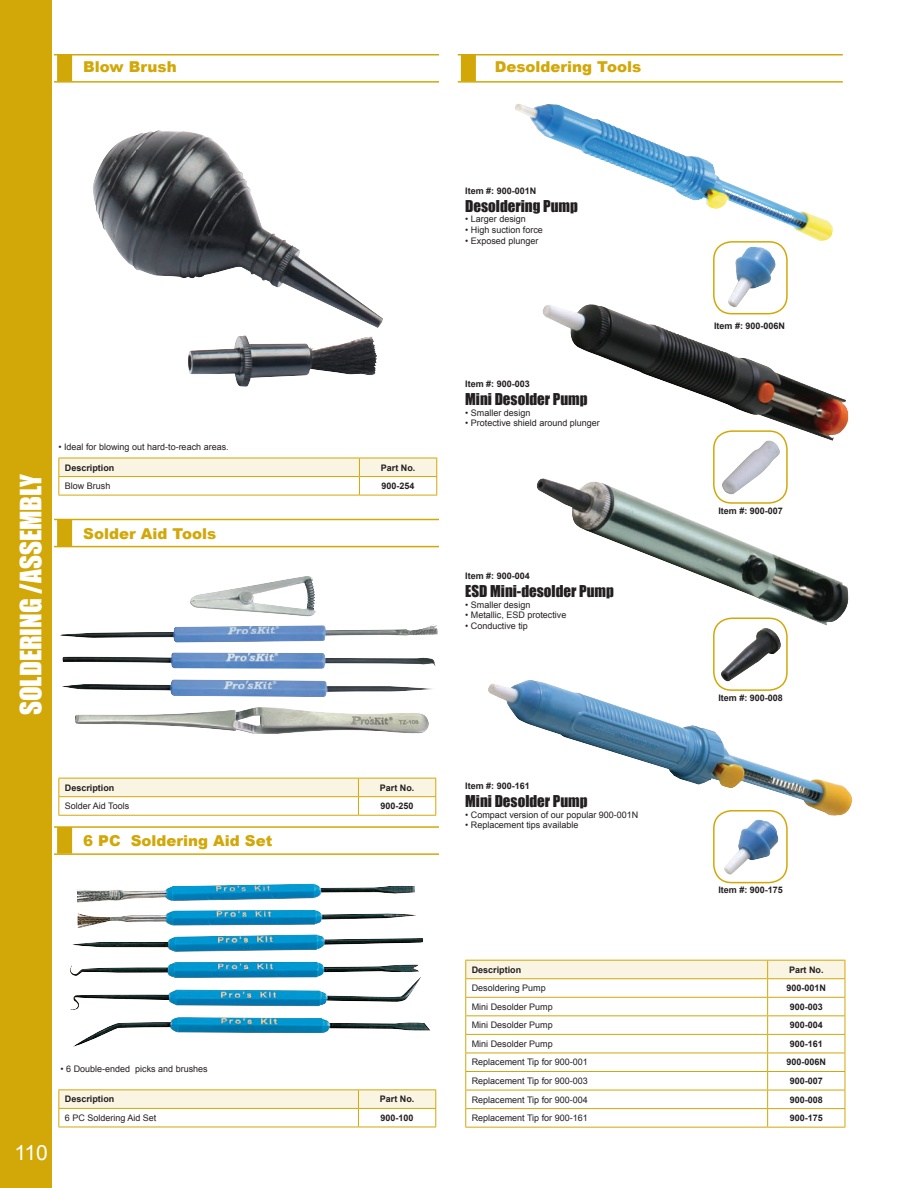
<style>
.page{position:relative;width:918px;height:1188px;background:#fff}
.page>*{position:absolute;margin:0;border:0;box-sizing:border-box;transform-origin:0 0}
.t1{font:27px "Impact";color:#fff}
.t2{font:21px "Arial";color:#fff}
.t3{font:15px "Impact";color:#231f20}
.t4{font:900 15px "Arial";color:#d2a808}
.t5{font:9px "Arial";color:#231f20}
.t6{font:700 9px "Arial";color:#231f20}
</style>
<div class="page">
<div style="left:0;top:0;width:52px;height:1188px;background:#d2a808"></div>
<img style="left:515px;top:104px;width:318px;height:138px">
<img style="left:542px;top:303px;width:307px;height:138px">
<img style="left:537px;top:478px;width:312px;height:148px">
<img style="left:488px;top:679px;width:364px;height:138px">
<img style="left:727px;top:247px;width:49px;height:60px">
<img style="left:721px;top:440px;width:60px;height:55px">
<img style="left:720px;top:628px;width:62px;height:55px">
<img style="left:724px;top:819px;width:55px;height:56px">
<div style="left:713px;top:241px;width:75px;height:73px;border:2px solid #d2a808;border-radius:18px"></div>
<div style="left:713px;top:430px;width:75px;height:74px;border:2px solid #d2a808;border-radius:18px"></div>
<div style="left:713px;top:618px;width:75px;height:73px;border:2px solid #d2a808;border-radius:18px"></div>
<div style="left:713px;top:810px;width:75px;height:73px;border:2px solid #d2a808;border-radius:18px"></div>
<img style="left:93px;top:130px;width:290px;height:257px">
<img style="left:61px;top:624px;width:377px;height:110px">
<img style="left:70px;top:884px;width:360px;height:163px">
<svg style="left:465px;top:960px;width:381px;height:167px"></svg>
<hr style="left:465px;top:1127px;width:303px;height:1px;background:#d2a808">
<hr style="left:768px;top:1127px;width:77px;height:1px;background:#d2a808">
<svg style="left:58px;top:458px;width:379px;height:37px"></svg>
<hr style="left:58px;top:495px;width:301px;height:1px;background:#d2a808">
<hr style="left:359px;top:495px;width:78px;height:1px;background:#d2a808">
<svg style="left:58px;top:778px;width:378px;height:37px"></svg>
<hr style="left:58px;top:815px;width:300px;height:1px;background:#d2a808">
<hr style="left:358px;top:815px;width:78px;height:1px;background:#d2a808">
<hr style="left:58px;top:1089px;width:300px;height:1px;background:#d2a808">
<hr style="left:358px;top:1089px;width:78px;height:1px;background:#d2a808">
<svg style="left:58px;top:1090px;width:378px;height:37px"></svg>
<hr style="left:58px;top:1127px;width:300px;height:1px;background:#d2a808">
<hr style="left:358px;top:1127px;width:78px;height:1px;background:#d2a808">
<div style="left:57px;top:55px;width:15px;height:26px;background:#d2a808"></div>
<hr style="left:54px;top:54px;width:385px;height:2px;background:#d2a808">
<hr style="left:54px;top:81px;width:385px;height:2px;background:#d2a808">
<div style="left:461px;top:55px;width:15px;height:26px;background:#d2a808"></div>
<hr style="left:458px;top:54px;width:385px;height:2px;background:#d2a808">
<hr style="left:458px;top:81px;width:385px;height:2px;background:#d2a808">
<div style="left:57px;top:519px;width:15px;height:27px;background:#d2a808"></div>
<hr style="left:54px;top:519px;width:385px;height:1px;background:#d2a808">
<hr style="left:54px;top:546px;width:385px;height:1px;background:#d2a808">
<div style="left:57px;top:827px;width:15px;height:27px;background:#d2a808"></div>
<hr style="left:54px;top:826px;width:385px;height:2px;background:#d2a808">
<hr style="left:54px;top:853px;width:385px;height:2px;background:#d2a808">
<h3 class="t4" style="left:83px;top:58px;width:95px">Blow Brush</h3>
<h3 class="t4" style="left:495px;top:58px;width:148px">Desoldering Tools</h3>
<h1 class="t1" style="left:14px;top:715px;width:243px;rotate:-90deg">SOLDERING /ASSEMBLY</h1>
<p class="t5" style="left:58px;top:442px;width:172px">• Ideal for blowing out hard-to-reach areas.</p>
<p class="t6" style="left:65px;top:462px;width:51px">Description</p>
<p class="t6" style="left:381px;top:462px;width:36px">Part No.</p>
<p class="t5" style="left:65px;top:481px;width:47px">Blow Brush</p>
<p class="t6" style="left:382px;top:481px;width:35px">900-254</p>
<h3 class="t4" style="left:83px;top:525px;width:135px">Solder Aid Tools</h3>
<p class="t6" style="left:65px;top:782px;width:51px">Description</p>
<p class="t6" style="left:380px;top:782px;width:36px">Part No.</p>
<p class="t5" style="left:65px;top:801px;width:66px">Solder Aid Tools</p>
<p class="t6" style="left:381px;top:801px;width:35px">900-250</p>
<h3 class="t4" style="left:83px;top:832px;width:191px">6 PC Soldering Aid Set</h3>
<h2 class="t2" style="left:14px;top:1141px;width:35px">110</h2>
<p class="t5" style="left:61px;top:1064px;width:149px">• 6 Double-ended picks and brushes</p>
<p class="t6" style="left:65px;top:1094px;width:51px">Description</p>
<p class="t6" style="left:380px;top:1094px;width:36px">Part No.</p>
<p class="t5" style="left:65px;top:1113px;width:93px">6 PC Soldering Aid Set</p>
<p class="t6" style="left:381px;top:1113px;width:35px">900-100</p>
<p class="t6" style="left:465px;top:185px;width:73px">Item #: 900-001N</p>
<h3 class="t3" style="left:465px;top:197px;width:114px">Desoldering Pump</h3>
<p class="t5" style="left:465px;top:214px;width:62px">• Larger design</p>
<p class="t5" style="left:465px;top:225px;width:79px">• High suction force</p>
<p class="t5" style="left:465px;top:236px;width:75px">• Exposed plunger</p>
<p class="t6" style="left:465px;top:379px;width:66px">Item #: 900-003</p>
<h3 class="t3" style="left:465px;top:390px;width:124px">Mini Desolder Pump</h3>
<p class="t5" style="left:465px;top:407px;width:67px">• Smaller design</p>
<p class="t5" style="left:465px;top:418px;width:136px">• Protective shield around plunger</p>
<p class="t6" style="left:465px;top:571px;width:66px">Item #: 900-004</p>
<h3 class="t3" style="left:465px;top:582px;width:150px">ESD Mini-desolder Pump</h3>
<p class="t5" style="left:465px;top:599px;width:67px">• Smaller design</p>
<p class="t5" style="left:465px;top:610px;width:103px">• Metallic, ESD protective</p>
<p class="t5" style="left:465px;top:621px;width:64px">• Conductive tip</p>
<p class="t6" style="left:465px;top:780px;width:66px">Item #: 900-161</p>
<h3 class="t3" style="left:465px;top:792px;width:124px">Mini Desolder Pump</h3>
<p class="t5" style="left:465px;top:809px;width:175px">• Compact version of our popular 900-001N</p>
<p class="t5" style="left:465px;top:820px;width:115px">• Replacement tips available</p>
<p class="t6" style="left:714px;top:320px;width:73px">Item #: 900-006N</p>
<p class="t6" style="left:718px;top:506px;width:66px">Item #: 900-007</p>
<p class="t6" style="left:718px;top:693px;width:66px">Item #: 900-008</p>
<p class="t6" style="left:718px;top:885px;width:66px">Item #: 900-175</p>
<p class="t6" style="left:472px;top:965px;width:51px">Description</p>
<p class="t6" style="left:789px;top:965px;width:36px">Part No.</p>
<p class="t5" style="left:472px;top:983px;width:76px">Desoldering Pump</p>
<p class="t6" style="left:787px;top:983px;width:41px">900-001N</p>
<p class="t5" style="left:472px;top:1002px;width:83px">Mini Desolder Pump</p>
<p class="t6" style="left:790px;top:1002px;width:35px">900-003</p>
<p class="t5" style="left:472px;top:1020px;width:83px">Mini Desolder Pump</p>
<p class="t6" style="left:790px;top:1020px;width:35px">900-004</p>
<p class="t5" style="left:472px;top:1039px;width:83px">Mini Desolder Pump</p>
<p class="t6" style="left:790px;top:1039px;width:35px">900-161</p>
<p class="t5" style="left:472px;top:1057px;width:118px">Replacement Tip for 900-001</p>
<p class="t6" style="left:787px;top:1057px;width:41px">900-006N</p>
<p class="t5" style="left:472px;top:1076px;width:118px">Replacement Tip for 900-003</p>
<p class="t6" style="left:790px;top:1076px;width:35px">900-007</p>
<p class="t5" style="left:472px;top:1094px;width:118px">Replacement Tip for 900-004</p>
<p class="t6" style="left:790px;top:1094px;width:35px">900-008</p>
<p class="t5" style="left:472px;top:1113px;width:118px">Replacement Tip for 900-161</p>
<p class="t6" style="left:790px;top:1113px;width:35px">900-175</p>
</div>
